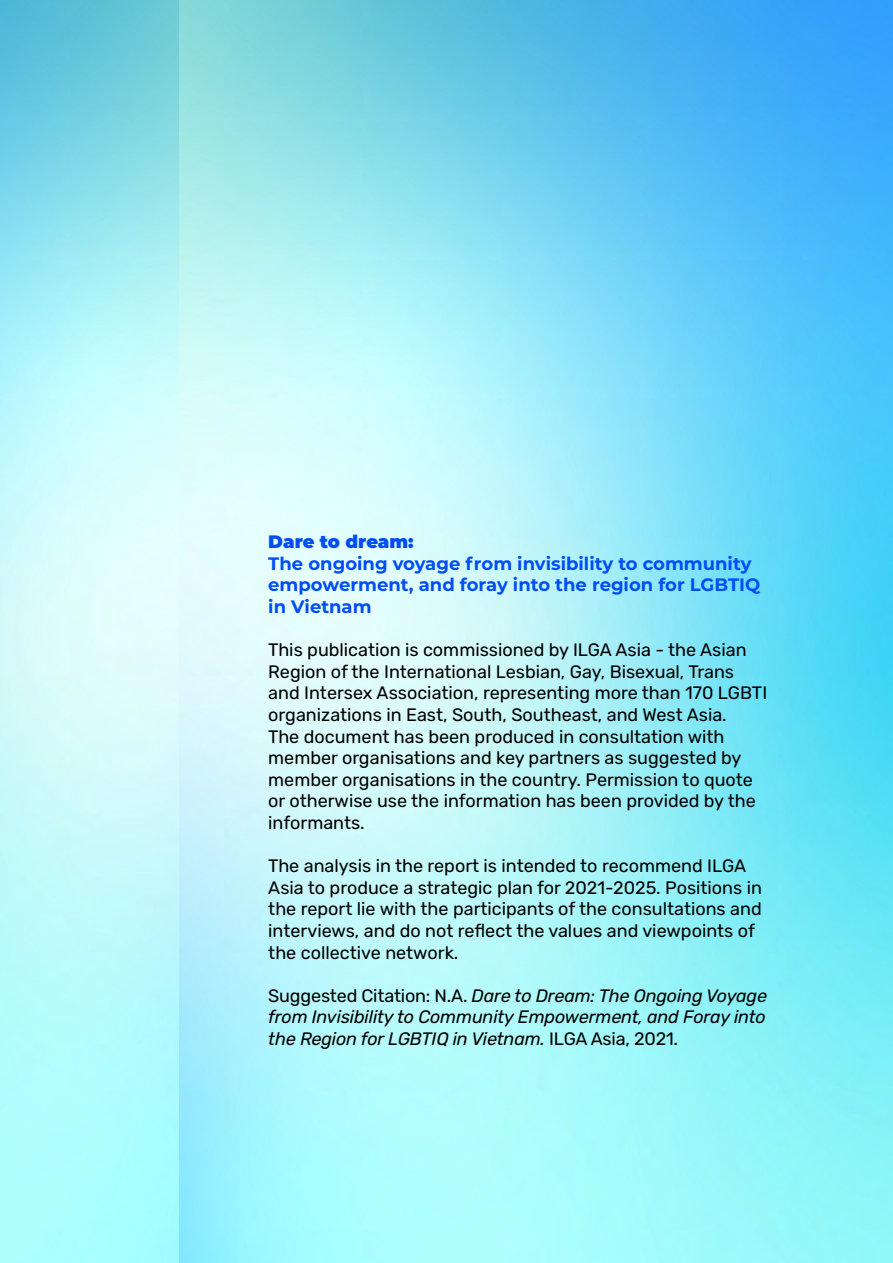
<style>
.page{position:relative;width:893px;height:1263px;background:#fff}
.page>*{position:absolute;margin:0;border:0;box-sizing:border-box;transform-origin:0 0}
.t1{font:18px/21.6px "Rubik";color:#000}
.t2{font:italic 18px/21.6px "Rubik";letter-spacing:-.01em;color:#000;text-align:justify}
.t3{font:700 18px/21.6px "Montserrat";color:#004df7}
.t4{font:900 18px "Montserrat";color:#004df7}
.s1{font-style:normal}
</style>
<div class="page">
<img style="left:179px;top:0;width:714px;height:1263px">
<img style="left:0;top:0;width:179px;height:1263px">
<p class="t4" style="left:268px;top:528px;width:147px">Dare to dream:</p>
<p class="t3" style="left:268px;top:552px;width:493px">The ongoing voyage from invisibility to community empowerment, and foray into the region for LGBTIQ in Vietnam</p>
<p class="t1" style="left:268px;top:640px;width:500px">This publication is commissioned by ILGA Asia - the Asian Region of the International Lesbian, Gay, Bisexual, Trans and Intersex Association, representing more than 170 LGBTI organizations in East, South, Southeast, and West Asia.<br>The document has been produced in consultation with member organisations and key partners as suggested by member organisations in the country. Permission to quote or otherwise use the information has been provided by the informants.</p>
<p class="t1" style="left:268px;top:856px;width:495px">The analysis in the report is intended to recommend ILGA Asia to produce a strategic plan for 2021-2025. Positions in the report lie with the participants of the consultations and interviews, and do not reflect the values and viewpoints of the collective network.</p>
<p class="t2" style="left:268px;top:985px;width:500px"><span class="s1">Suggested Citation: N.A.</span> Dare to Dream: The Ongoing Voyage from Invisibility to Community Empowerment, and Foray into the Region for LGBTIQ in Vietnam. <span class="s1">ILGA Asia, 2021.</span></p>
</div>
